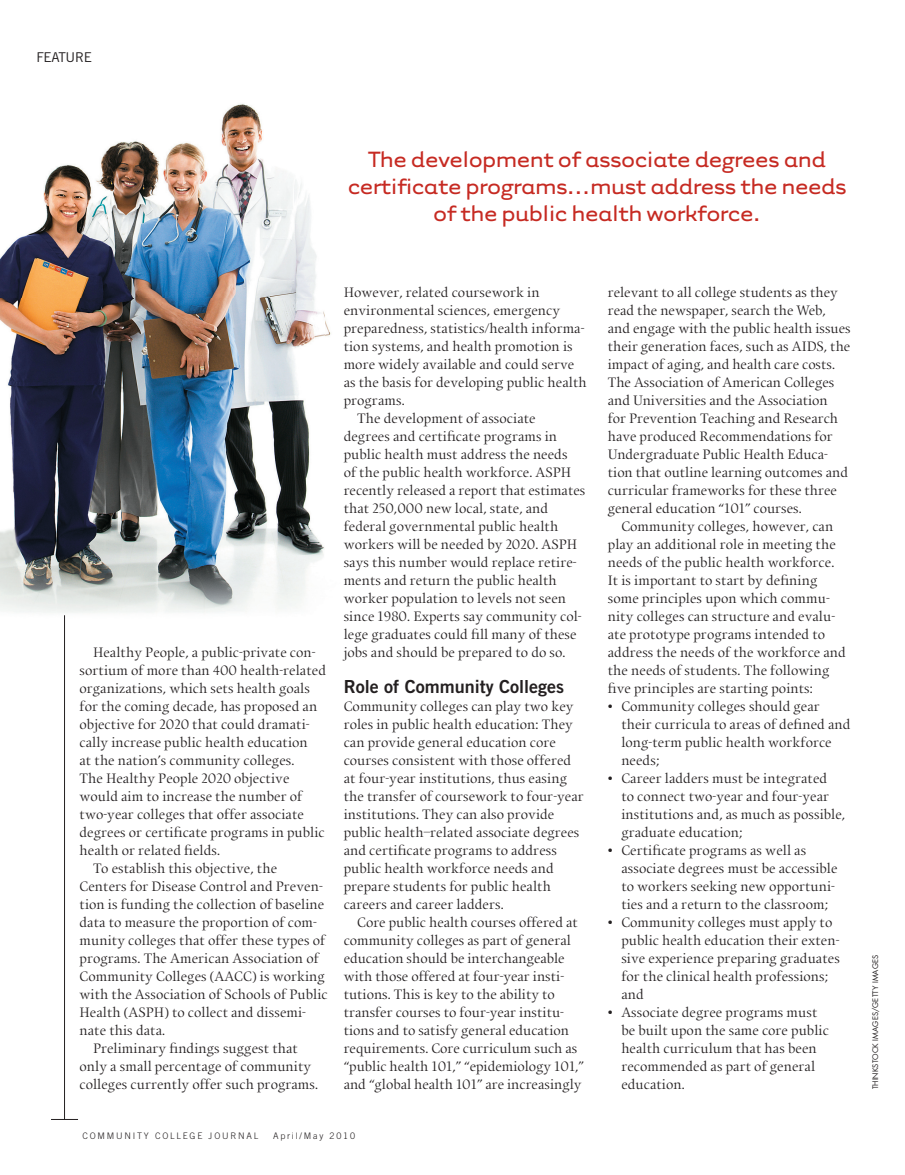
<style>
.page{position:relative;width:905px;height:1175px;background:#fff}
.page>*{position:absolute;margin:0;border:0;box-sizing:border-box;transform-origin:0 0}
.t1{font:25.5px/27px "Tarzana Wide";letter-spacing:-.05em;color:#c62a22;text-align:center}
.t2{font:18px "Trade Gothic Bold Two";color:#231f20}
.t3{font:13.5px "Trade Gothic";letter-spacing:-.02em;color:#231f20}
.t4{font:13.2px/18px "Alias Union";color:#231f20}
.t5{font:300 9px "Trade Gothic";letter-spacing:.2em;color:#231f20}
.t6{font:7.5px "Futura";letter-spacing:.01em;color:#231f20}
</style>
<div class="page">
<svg style="left:51px;top:1119px;width:27px;height:1px"></svg>
<img style="left:0;top:104px;width:331px;height:512px">
<hr style="left:64px;top:615px;width:1px;height:504px;background:#231f20">
<p class="t3" style="left:36px;top:49px;width:57px">FEATURE</p>
<h1 class="t1" style="left:347px;top:144px;width:501px">The development of associate degrees and certificate programs...must address the needs of the public health workforce.</h1>
<p class="t4" style="left:93px;top:644px;width:224px">Healthy People, a public-private con-</p>
<p class="t4" style="left:79px;top:662px;width:248px">sortium of more than 400 health-related</p>
<p class="t4" style="left:79px;top:680px;width:232px">organizations, which sets health goals</p>
<p class="t4" style="left:79px;top:698px;width:239px">for the coming decade, has proposed an</p>
<p class="t4" style="left:79px;top:716px;width:232px">objective for 2020 that could dramati-</p>
<p class="t4" style="left:79px;top:734px;width:230px">cally increase public health education</p>
<p class="t4" style="left:79px;top:752px;width:216px">at the nation’s community colleges.</p>
<p class="t4" style="left:79px;top:770px;width:211px">The Healthy People 2020 objective</p>
<p class="t4" style="left:79px;top:788px;width:224px">would aim to increase the number of</p>
<p class="t4" style="left:79px;top:806px;width:226px">two-year colleges that offer associate</p>
<p class="t4" style="left:79px;top:824px;width:247px">degrees or certificate programs in public</p>
<p class="t4" style="left:79px;top:842px;width:142px">health or related fields.</p>
<p class="t4" style="left:93px;top:860px;width:186px">To establish this objective, the</p>
<p class="t4" style="left:79px;top:878px;width:245px">Centers for Disease Control and Preven-</p>
<p class="t4" style="left:79px;top:896px;width:246px">tion is funding the collection of baseline</p>
<p class="t4" style="left:79px;top:914px;width:239px">data to measure the proportion of com-</p>
<p class="t4" style="left:79px;top:932px;width:247px">munity colleges that offer these types of</p>
<p class="t4" style="left:79px;top:950px;width:241px">programs. The American Association of</p>
<p class="t4" style="left:79px;top:968px;width:247px">Community Colleges (AACC) is working</p>
<p class="t4" style="left:79px;top:985px;width:250px">with the Association of Schools of Public</p>
<p class="t4" style="left:79px;top:1003px;width:228px">Health (ASPH) to collect and dissemi-</p>
<p class="t4" style="left:79px;top:1021px;width:87px">nate this data.</p>
<p class="t4" style="left:93px;top:1039px;width:206px">Preliminary findings suggest that</p>
<p class="t4" style="left:79px;top:1057px;width:233px">only a small percentage of community</p>
<p class="t4" style="left:79px;top:1075px;width:240px">colleges currently offer such programs.</p>
<p class="t4" style="left:343px;top:283px;width:197px">However, related coursework in</p>
<p class="t4" style="left:343px;top:301px;width:218px">environmental sciences, emergency</p>
<p class="t4" style="left:343px;top:319px;width:242px">preparedness, statistics/health informa-</p>
<p class="t4" style="left:343px;top:337px;width:231px">tion systems, and health promotion is</p>
<p class="t4" style="left:343px;top:355px;width:232px">more widely available and could serve</p>
<p class="t4" style="left:343px;top:373px;width:245px">as the basis for developing public health</p>
<p class="t4" style="left:343px;top:391px;width:63px">programs.</p>
<p class="t4" style="left:357px;top:409px;width:180px">The development of associate</p>
<p class="t4" style="left:343px;top:427px;width:215px">degrees and certificate programs in</p>
<p class="t4" style="left:343px;top:445px;width:225px">public health must address the needs</p>
<p class="t4" style="left:343px;top:463px;width:229px">of the public health workforce. ASPH</p>
<p class="t4" style="left:343px;top:481px;width:243px">recently released a report that estimates</p>
<p class="t4" style="left:343px;top:499px;width:206px">that 250,000 new local, state, and</p>
<p class="t4" style="left:343px;top:517px;width:216px">federal governmental public health</p>
<p class="t4" style="left:343px;top:535px;width:235px">workers will be needed by 2020. ASPH</p>
<p class="t4" style="left:343px;top:553px;width:234px">says this number would replace retire-</p>
<p class="t4" style="left:343px;top:571px;width:215px">ments and return the public health</p>
<p class="t4" style="left:343px;top:589px;width:224px">worker population to levels not seen</p>
<p class="t4" style="left:343px;top:607px;width:239px">since 1980. Experts say community col-</p>
<p class="t4" style="left:343px;top:625px;width:234px">lege graduates could fill many of these</p>
<p class="t4" style="left:343px;top:643px;width:223px">jobs and should be prepared to do so.</p>
<h2 class="t2" style="left:344px;top:675px;width:222px">Role of Community Colleges</h2>
<p class="t4" style="left:344px;top:698px;width:242px">Community colleges can play two key roles in public health education: They can provide general education core courses consistent with those offered at four-year institutions, thus easing the transfer of coursework to four-year institutions. They can also provide public health–related associate degrees and certificate programs to address public health workforce needs and prepare students for public health careers and career ladders.</p>
<p class="t4" style="left:344px;top:914px;width:242px;text-indent:14px">Core public health courses offered at community colleges as part of general education should be interchangeable with those offered at four-year insti&shy;tutions. This is key to the ability to transfer courses to four-year institu&shy;tions and to satisfy general education requirements. Core curriculum such as “public health 101,” “epidemiology 101,” and “global health 101” are increasingly</p>
<p class="t5" style="left:82px;top:1130px;width:177px">COMMUNITY COLLEGE JOURNAL</p>
<p class="t5" style="left:273px;top:1130px;width:83px">April/May 2010</p>
<p class="t4" style="left:607px;top:283px;width:244px">relevant to all college students as they read the newspaper, search the Web, and engage with the public health issues their generation faces, such as AIDS, the impact of aging, and health care costs.<br>The Association of American Colleges and Universities and the Association<br>for Prevention Teaching and Research have produced Recommendations for Undergraduate Public Health Educa&shy;tion that outline learning outcomes and curricular frameworks for these three general education “101” courses.</p>
<p class="t4" style="left:607px;top:517px;width:240px;text-indent:14px">Community colleges, however, can play an additional role in meeting the needs of the public health workforce.<br>It is important to start by defining some principles upon which commu&shy;nity colleges can structure and evalu&shy;ate prototype programs intended to address the needs of the workforce and the needs of students. The following five principles are starting points:</p>
<p class="t4" style="left:621px;top:697px;width:231px;text-indent:-14px">• Community colleges should gear their curricula to areas of defined and long-term public health workforce needs;</p>
<p class="t4" style="left:621px;top:769px;width:225px;text-indent:-14px">• Career ladders must be integrated<br>to connect two-year and four-year institutions and, as much as possible, graduate education;</p>
<p class="t4" style="left:621px;top:841px;width:218px;text-indent:-14px">• Certificate programs as well as associate degrees must be accessible to workers seeking new opportuni&shy;ties and a return to the classroom;</p>
<p class="t4" style="left:621px;top:913px;width:220px;text-indent:-14px">• Community colleges must apply to public health education their exten&shy;sive experience preparing graduates for the clinical health professions; and</p>
<p class="t4" style="left:621px;top:1003px;width:209px;text-indent:-14px">• Associate degree programs must be built upon the same core public health curriculum that has been recommended as part of general education.</p>
<p class="t6" style="left:870px;top:1089px;width:136px;rotate:-90deg">THINKSTOCK IMAGES/GETTY IMAGES</p>
</div>
